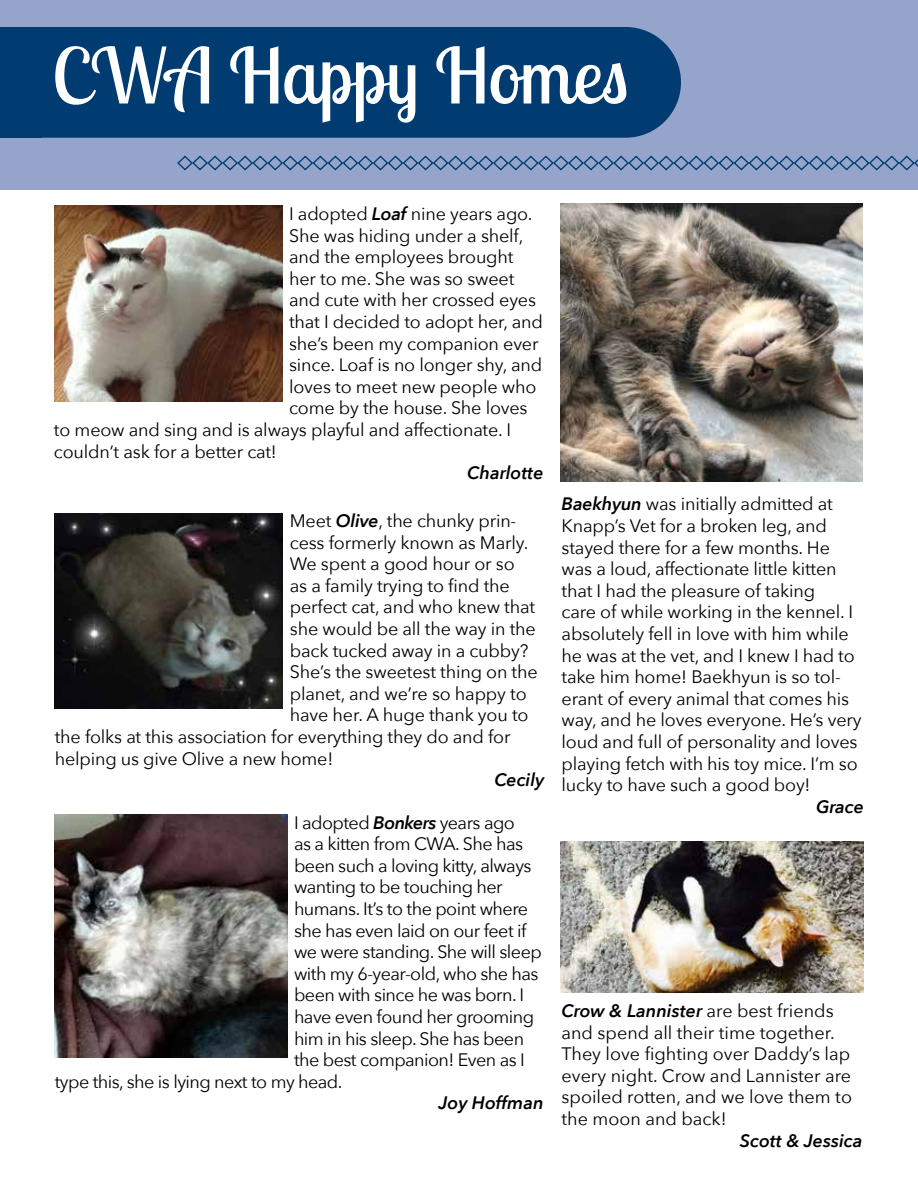
<style>
.page{position:relative;width:918px;height:1188px;background:#fff}
.page>*{position:absolute;margin:0;border:0;box-sizing:border-box;transform-origin:0 0}
.t1{font:76.5px "Lobster Two";color:#fff}
.t2{font:18px/21.6px "Avenir Next";letter-spacing:-.01em;color:#000}
.t3{font:18px "Avenir Next";letter-spacing:-.03em;color:#000}
.t4{font:italic 600 18px "Avenir Next";color:#000}
.s1{font-weight:600;font-style:italic}
</style>
<div class="page">
<div style="left:0;top:0;width:918px;height:189px;background:#94a4ca"></div>
<div style="left:42px;top:27px;width:639px;height:111px;background:#003b71"></div>
<svg style="left:177px;top:155px;width:741px;height:16px"></svg>
<div style="left:0;top:27px;width:42px;height:111px;background:#003b71"></div>
<img style="left:54px;top:206px;width:228px;height:195px">
<img style="left:560px;top:842px;width:304px;height:150px">
<img style="left:55px;top:815px;width:232px;height:242px">
<img style="left:560px;top:204px;width:302px;height:278px">
<img style="left:55px;top:513px;width:228px;height:195px">
<h1 class="t1" style="left:52px;top:27px;width:578px">CWA Happy Homes</h1>
<p class="t2" style="left:289px;top:202px;width:245px">I adopted <span class="s1">Loaf</span> nine years ago.</p>
<p class="t2" style="left:289px;top:224px;width:236px">She was hiding under a shelf,</p>
<p class="t2" style="left:289px;top:245px;width:226px">and the employees brought</p>
<p class="t2" style="left:289px;top:267px;width:227px">her to me. She was so sweet</p>
<p class="t2" style="left:289px;top:289px;width:248px">and cute with her crossed eyes</p>
<p class="t2" style="left:289px;top:310px;width:255px">that I decided to adopt her, and</p>
<p class="t2" style="left:289px;top:332px;width:251px">she’s been my companion ever</p>
<p class="t2" style="left:289px;top:353px;width:255px">since. Loaf is no longer shy, and</p>
<p class="t2" style="left:289px;top:375px;width:249px">loves to meet new people who</p>
<p class="t2" style="left:289px;top:397px;width:240px">come by the house. She loves</p>
<p class="t2" style="left:54px;top:418px;width:459px">to meow and sing and is always playful and affectionate. I</p>
<p class="t2" style="left:54px;top:440px;width:224px">couldn’t ask for a better cat!</p>
<p class="t4" style="left:467px;top:457px;width:78px">Charlotte</p>
<p class="t2" style="left:290px;top:509px;width:228px">Meet <span class="s1">Olive</span>, the chunky prin-</p>
<p class="t2" style="left:290px;top:531px;width:240px">cess formerly known as Marly.</p>
<p class="t2" style="left:290px;top:552px;width:226px">We spent a good hour or so</p>
<p class="t2" style="left:290px;top:574px;width:222px">as a family trying to find the</p>
<p class="t2" style="left:290px;top:596px;width:247px">perfect cat, and who knew that</p>
<p class="t2" style="left:290px;top:617px;width:247px">she would be all the way in the</p>
<p class="t2" style="left:290px;top:639px;width:240px">back tucked away in a cubby?</p>
<p class="t2" style="left:290px;top:660px;width:249px">She’s the sweetest thing on the</p>
<p class="t2" style="left:290px;top:682px;width:238px">planet, and we’re so happy to</p>
<p class="t2" style="left:290px;top:704px;width:240px">have her. A huge thank you to</p>
<p class="t2" style="left:55px;top:725px;width:457px">the folks at this association for everything they do and for</p>
<p class="t2" style="left:55px;top:747px;width:280px">helping us give Olive a new home!</p>
<p class="t4" style="left:495px;top:765px;width:51px">Cecily</p>
<p class="t3" style="left:294px;top:807px;width:222px">I adopted <span class="s1">Bonkers</span> years ago</p>
<p class="t3" style="left:294px;top:829px;width:231px">as a kitten from CWA. She has</p>
<p class="t3" style="left:294px;top:850px;width:239px">been such a loving kitty, always</p>
<p class="t3" style="left:294px;top:872px;width:210px">wanting to be touching her</p>
<p class="t3" style="left:294px;top:893px;width:236px">humans. It’s to the point where</p>
<p class="t3" style="left:294px;top:915px;width:234px">she has even laid on our feet if</p>
<p class="t3" style="left:294px;top:937px;width:249px">we were standing. She will sleep</p>
<p class="t3" style="left:294px;top:958px;width:246px">with my 6-year-old, who she has</p>
<p class="t3" style="left:294px;top:980px;width:232px">been with since he was born. I</p>
<p class="t3" style="left:294px;top:1001px;width:242px">have even found her grooming</p>
<p class="t3" style="left:294px;top:1023px;width:232px">him in his sleep. She has been</p>
<p class="t3" style="left:294px;top:1045px;width:232px">the best companion! Even as I</p>
<p class="t3" style="left:55px;top:1066px;width:289px">type this, she is lying next to my head.</p>
<p class="t4" style="left:438px;top:1088px;width:107px">Joy Hoffman</p>
<p class="t2" style="left:562px;top:493px;width:301px"><span class="s1">Baekhyun</span> was initially admitted at Knapp’s Vet for a broken leg, and stayed there for a few months. He was a loud, affectionate little kitten that I had the pleasure of taking<br>care of while working in the kennel. I absolutely fell in love with him while he was at the vet, and I knew I had to take him home! Baekhyun is so tol&shy;erant of every animal that comes his way, and he loves everyone. He’s very loud and full of personality and loves playing fetch with his toy mice. I’m so lucky to have such a good boy!</p>
<p class="t4" style="left:816px;top:791px;width:49px">Grace</p>
<p class="t2" style="left:562px;top:999px;width:292px"><span class="s1">Crow &amp; Lannister</span> are best friends and spend all their time together.<br>They love fighting over Daddy’s lap every night. Crow and Lannister are spoiled rotten, and we love them to the moon and back!</p>
<p class="t4" style="left:740px;top:1125px;width:124px">Scott &amp; Jessica</p>
</div>
